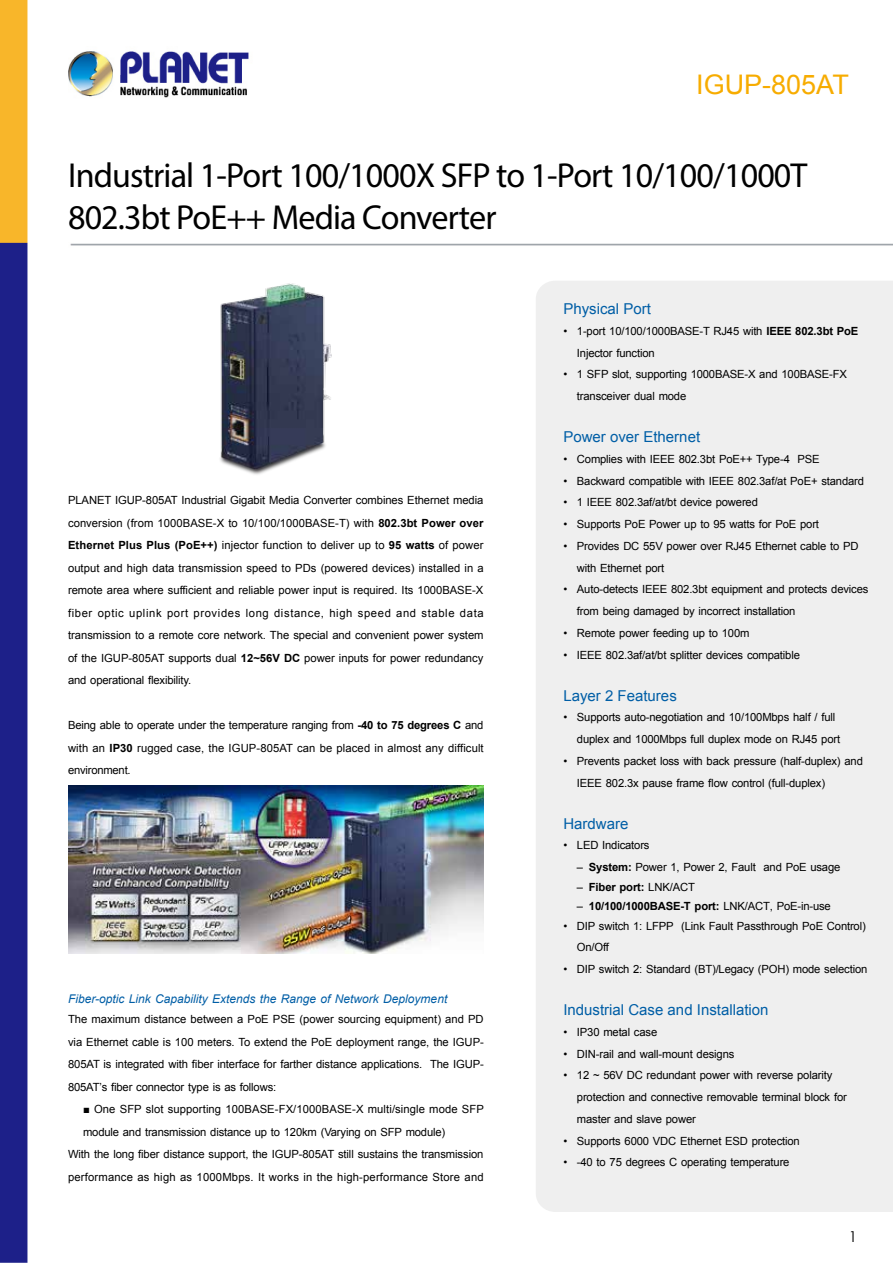
<style>
.page{position:relative;width:893px;height:1263px;background:#fff}
.page>*{position:absolute;margin:0;border:0;box-sizing:border-box;transform-origin:0 0}
.t1{font:34.8px/41.7px "Myriad Pro";letter-spacing:-.025em;color:#000}
.t2{font:27px "Arial";color:#f7ac00}
.t3{font:15px "Arial";color:#005ea6}
.t4{font:15px "Century Gothic";color:#000}
.t5{font:italic 12px "Arial";color:#005ea6}
.t6{font:11.25px/22.5px "Arial";letter-spacing:-.015em;color:#000}
.t7{font:11.25px "Arial";letter-spacing:.015em;color:#000}
.t8{font:11.25px "Arial";letter-spacing:.01em;color:#000}
.t9{font:700 11.25px "Arial";letter-spacing:-.015em;color:#000}
.s1{font-weight:700}
.s2{font-weight:400}
</style>
<div class="page">
<img style="left:0;top:0;width:893px;height:1263px">
<div style="left:536px;top:281px;width:357px;height:931px;background:#efefef"></div>
<img style="left:202px;top:272px;width:144px;height:209px">
<img style="left:68px;top:786px;width:416px;height:168px">
<h2 class="t2" style="left:696px;top:67px;width:154px">IGUP-805AT</h2>
<h1 class="t1" style="left:68px;top:154px;width:741px">Industrial 1-Port 100/1000X SFP to 1-Port 10/100/1000T<br>802.3bt PoE++ Media Converter</h1>
<p class="t6" style="left:68px;top:489px;width:417px;text-align:justify">PLANET IGUP-805AT Industrial Gigabit Media Converter combines Ethernet media conversion (from 1000BASE-X to 10/100/1000BASE-T) with <span class="s1">802.3bt Power over Ethernet Plus Plus (PoE++)</span> injector function to deliver up to <span class="s1">95 watts</span> of power output and high data transmission speed to PDs (powered devices) installed in a remote area where sufficient and reliable power input is required. Its 1000BASE-X fiber optic uplink port provides long distance, high speed and stable data transmission to a remote core network. The special and convenient power system of the IGUP-805AT supports dual <span class="s1">12~56V DC</span> power inputs for power redundancy and operational flexibility.</p>
<p class="t6" style="left:68px;top:714px;width:417px;text-align:justify">Being able to operate under the temperature ranging from <span class="s1">-40 to 75 degrees C</span> and with an <span class="s1">IP30</span> rugged case, the IGUP-805AT can be placed in almost any difficult environment.</p>
<p class="t5" style="left:68px;top:991px;width:381px">Fiber-optic Link Capability Extends the Range of Network Deployment</p>
<p class="t6" style="left:68px;top:1008px;width:417px;text-align:justify">The maximum distance between a PoE PSE (power sourcing equipment) and PD via Ethernet cable is 100 meters. To extend the PoE deployment range, the IGUP-805AT is integrated with fiber interface for farther distance applications. The IGUP-805AT’s fiber connector type is as follows:</p>
<p class="t8" style="left:83px;top:1102px;width:402px">■ One SFP slot supporting 100BASE-FX/1000BASE-X multi/single mode SFP</p>
<p class="t6" style="left:83px;top:1121px;width:364px">module and transmission distance up to 120km (Varying on SFP module)</p>
<p class="t6" style="left:68px;top:1143px;width:417px">With the long fiber distance support, the IGUP-805AT still sustains the transmission</p>
<p class="t7" style="left:68px;top:1169px;width:417px">performance as high as 1000Mbps. It works in the high-performance Store and</p>
<h3 class="t3" style="left:563px;top:299px;width:89px">Physical Port</h3>
<p class="t6" style="left:577px;top:320px;width:283px;line-height:21.8px;text-indent:-14px">• 1-port 10/100/1000BASE-T RJ45 with <span class="s1">IEEE 802.3bt PoE<br></span>Injector function</p>
<p class="t6" style="left:577px;top:364px;width:272px;line-height:21.8px;text-indent:-14px">• 1 SFP slot, supporting 1000BASE-X and 100BASE-FX transceiver dual mode</p>
<h3 class="t3" style="left:563px;top:427px;width:138px">Power over Ethernet</h3>
<p class="t6" style="left:563px;top:448px;width:258px">• Complies with IEEE 802.3bt PoE++ Type-4 PSE</p>
<p class="t6" style="left:563px;top:469px;width:302px">• Backward compatible with IEEE 802.3af/at PoE+ standard</p>
<p class="t6" style="left:563px;top:491px;width:196px">• 1 IEEE 802.3af/at/bt device powered</p>
<p class="t6" style="left:563px;top:513px;width:257px">• Supports PoE Power up to 95 watts for PoE port</p>
<p class="t6" style="left:577px;top:535px;width:283px;line-height:21.8px;text-indent:-14px">• Provides DC 55V power over RJ45 Ethernet cable to PD with Ethernet port</p>
<p class="t6" style="left:577px;top:579px;width:293px;line-height:21.8px;text-indent:-14px">• Auto-detects IEEE 802.3bt equipment and protects devices from being damaged by incorrect installation</p>
<p class="t6" style="left:563px;top:622px;width:188px">• Remote power feeding up to 100m</p>
<p class="t6" style="left:563px;top:643px;width:238px">• IEEE 802.3af/at/bt splitter devices compatible</p>
<h3 class="t3" style="left:563px;top:685px;width:115px">Layer 2 Features</h3>
<p class="t6" style="left:577px;top:707px;width:265px;line-height:21.8px;text-indent:-14px">• Supports auto-negotiation and 10/100Mbps half / full duplex and 1000Mbps full duplex mode on RJ45 port</p>
<p class="t6" style="left:577px;top:750px;width:287px;line-height:21.8px;text-indent:-14px">• Prevents packet loss with back pressure (half-duplex) and<br>IEEE 802.3x pause frame flow control (full-duplex)</p>
<h3 class="t3" style="left:563px;top:813px;width:67px">Hardware</h3>
<p class="t6" style="left:563px;top:834px;width:88px">• LED Indicators</p>
<p class="t6" style="left:577px;top:856px;width:265px">– <span class="s1">System:</span> Power 1, Power 2, Fault and PoE usage</p>
<p class="t9" style="left:577px;top:879px;width:119px"><span class="s2">–</span> Fiber port: <span class="s2">LNK/ACT</span></p>
<p class="t9" style="left:577px;top:899px;width:255px"><span class="s2">–</span> 10/100/1000BASE-T port: <span class="s2">LNK/ACT, PoE-in-use</span></p>
<p class="t6" style="left:577px;top:915px;width:290px;line-height:21.8px;text-indent:-14px">• DIP switch 1: LFPP (Link Fault Passthrough PoE Control)<br>On/Off</p>
<p class="t6" style="left:563px;top:958px;width:305px">• DIP switch 2: Standard (BT)/Legacy (POH) mode selection</p>
<h3 class="t3" style="left:563px;top:1000px;width:207px">Industrial Case and Installation</h3>
<p class="t6" style="left:563px;top:1021px;width:95px">• IP30 metal case</p>
<p class="t6" style="left:563px;top:1043px;width:172px">• DIN-rail and wall-mount designs</p>
<p class="t6" style="left:577px;top:1065px;width:271px;line-height:21.8px;text-indent:-14px">• 12 ~ 56V DC redundant power with reverse polarity protection and connective removable terminal block for master and slave power</p>
<p class="t6" style="left:563px;top:1129px;width:238px">• Supports 6000 VDC Ethernet ESD protection</p>
<p class="t6" style="left:563px;top:1151px;width:228px">• -40 to 75 degrees C operating temperature</p>
<h3 class="t4" style="left:849px;top:1225px;width:10px">1</h3>
</div>
